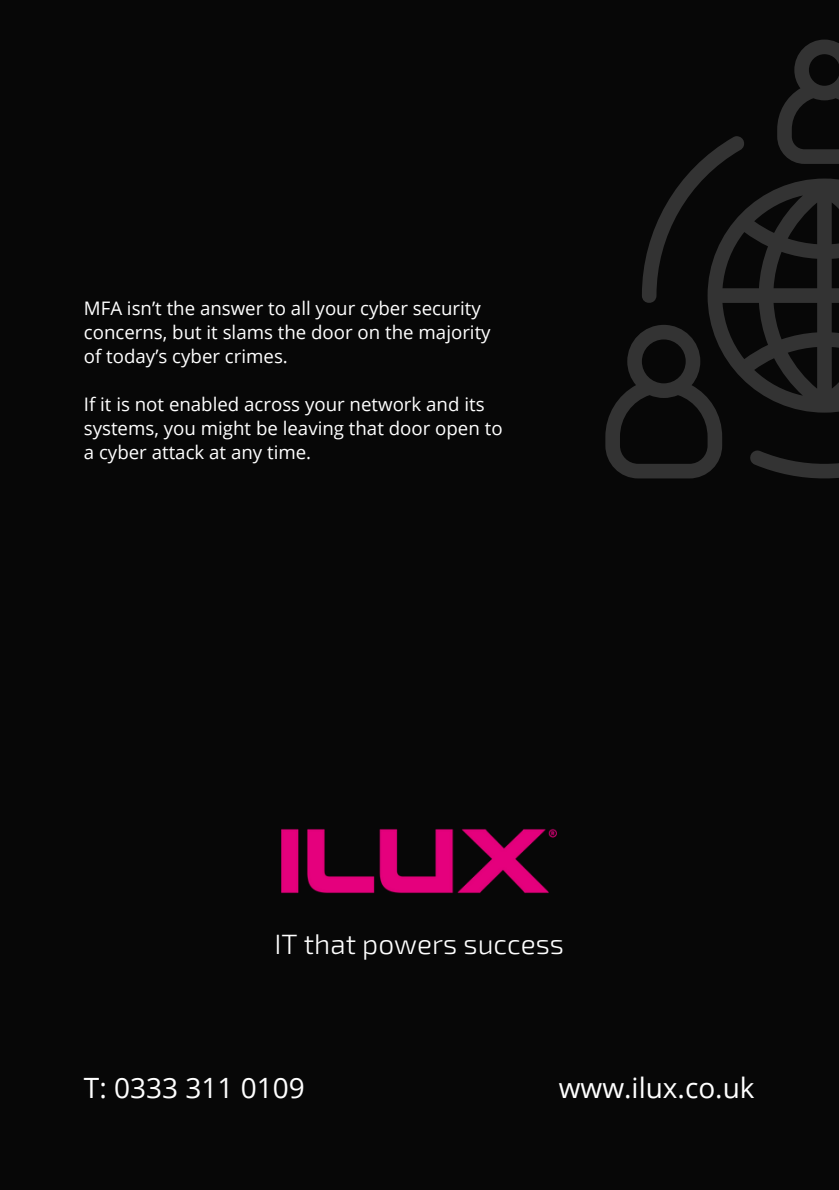
<style>
.page{position:relative;width:839px;height:1190px;background:#fff}
.page>*{position:absolute;margin:0;border:0;box-sizing:border-box;transform-origin:0 0}
.t1{font:28px "Open Sans";color:#fff}
.t2{font:300 28px "Exo 2";color:#fff}
.t3{font:18.6px/24px "Open Sans";color:#fff}
</style>
<div class="page">
<div style="left:0;top:0;width:838px;height:1189px;background:#070707"></div>
<svg style="left:605px;top:40px;width:233px;height:439px"></svg>
<img style="left:281px;top:828px;width:276px;height:66px">
<p class="t3" style="left:84px;top:295px;width:408px">MFA isn’t the answer to all your cyber security concerns, but it slams the door on the majority of today’s cyber crimes.</p>
<p class="t3" style="left:84px;top:391px;width:420px">If it is not enabled across your network and its systems, you might be leaving that door open to a cyber attack at any time.</p>
<p class="t2" style="left:274px;top:926px;width:291px">IT that powers success</p>
<p class="t1" style="left:84px;top:1067px;width:222px">T: 0333 311 0109</p>
<p class="t1" style="left:558px;top:1067px;width:197px">www.ilux.co.uk</p>
</div>
